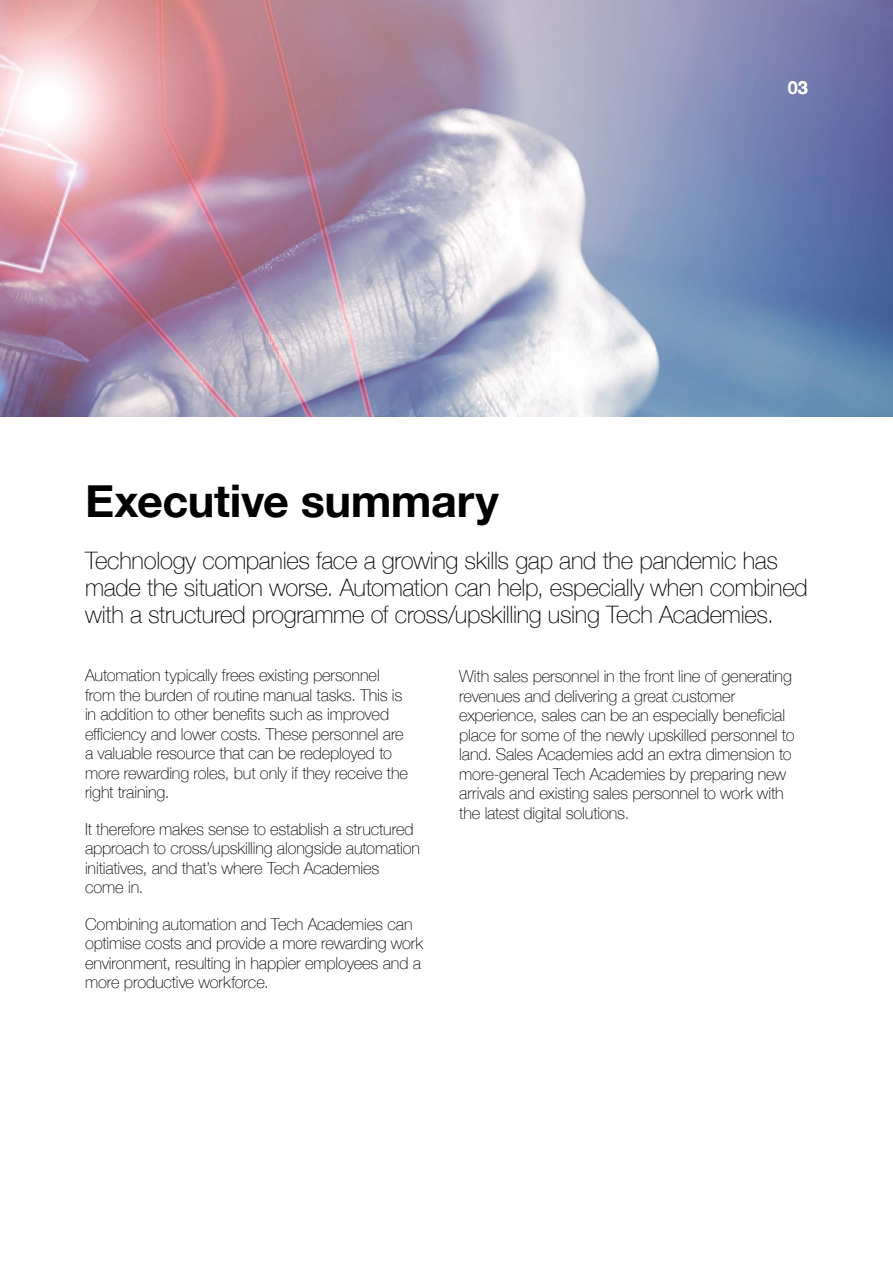
<style>
.page{position:relative;width:893px;height:1263px;background:#fff}
.page>*{position:absolute;margin:0;border:0;box-sizing:border-box;transform-origin:0 0}
.t1{font:700 45px "Helvetica Neue";letter-spacing:-.01em;color:#000}
.t2{font:100 24px/27px "Helvetica Neue";letter-spacing:-.015em;color:#000}
.t3{font:700 18px "Helvetica Neue";color:#fff}
.t4{font:100 16.5px/19.5px "Helvetica Neue";letter-spacing:-.01em;color:#000}
</style>
<div class="page">
<img style="left:0;top:0;width:893px;height:417px">
<p class="t3" style="left:788px;top:73px;width:22px">03</p>
<h1 class="t1" style="left:85px;top:466px;width:415px">Executive summary</h1>
<h2 class="t2" style="left:85px;top:546px;width:724px">Technology companies face a growing skills gap and the pandemic has made the situation worse. Automation can help, especially when combined with a structured programme of cross/upskilling using Tech Academies.</h2>
<p class="t4" style="left:85px;top:665px;width:325px">Automation typically frees existing personnel from the burden of routine manual tasks. This is in addition to other benefits such as improved efficiency and lower costs. These personnel are a valuable resource that can be redeployed to more rewarding roles, but only if they receive the right training.</p>
<p class="t4" style="left:85px;top:818px;width:336px">It therefore makes sense to establish a structured approach to cross/upskilling alongside automation initiatives, and that’s where Tech Academies come in.</p>
<p class="t4" style="left:85px;top:913px;width:340px">Combining automation and Tech Academies can optimise costs and provide a more rewarding work environment, resulting in happier employees and a more productive workforce.</p>
<p class="t4" style="left:459px;top:666px;width:337px">With sales personnel in the front line of generating revenues and delivering a great customer experience, sales can be an especially beneficial place for some of the newly upskilled personnel to land. Sales Academies add an extra dimension to more-general Tech Academies by preparing new arrivals and existing sales personnel to work with the latest digital solutions.</p>
</div>
